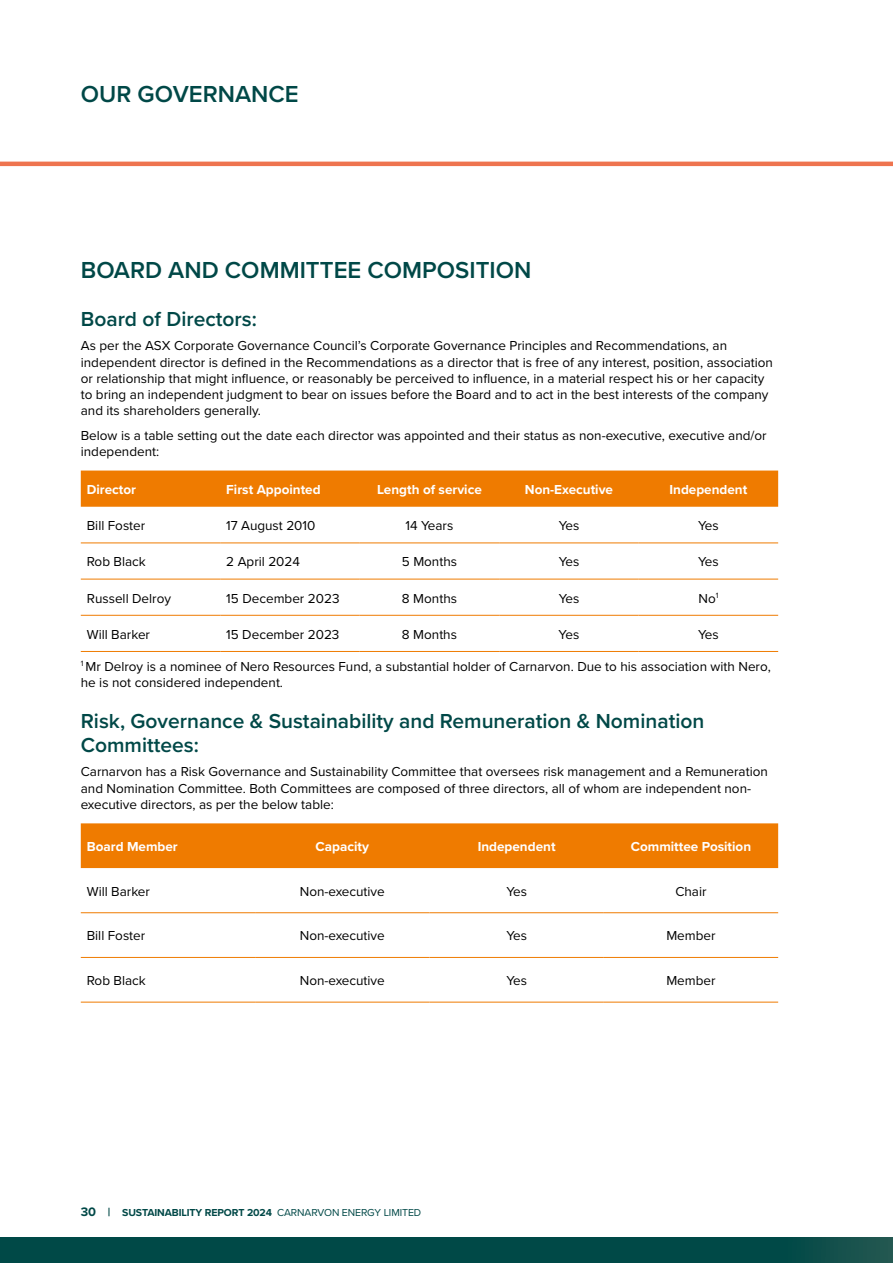
<style>
.page{position:relative;width:893px;height:1263px;background:#fff}
.page>*{position:absolute;margin:0;border:0;box-sizing:border-box;transform-origin:0 0}
.t1{font:600 24px "Proxima Nova";color:#004847}
.t2{font:600 21px/24px "Proxima Nova";color:#004847}
.t3{font:13.5px/16.2px "Proxima Nova";color:#000}
.t4{font:700 13.5px "Proxima Nova";color:#fff}
.t5{font:700 10.5px "Proxima Nova";letter-spacing:-.01em;color:#004847}
.s1{font-size:12.75px}
.s2{font-size:12px}
.s3{font-weight:400}
</style>
<div class="page">
<svg style="left:0;top:1237px;width:893px;height:26px;background:#024947"></svg>
<hr style="left:0;top:162px;width:893px;height:4px;background:#ee744f">
<div style="left:81px;top:470px;width:697px;height:37px;background:#ef7b00"></div>
<hr style="left:81px;top:542px;width:139px;height:1px;background:#ef7b00">
<hr style="left:220px;top:542px;width:140px;height:1px;background:#ef7b00">
<hr style="left:360px;top:542px;width:139px;height:1px;background:#ef7b00">
<hr style="left:499px;top:542px;width:140px;height:1px;background:#ef7b00">
<hr style="left:639px;top:542px;width:139px;height:1px;background:#ef7b00">
<hr style="left:81px;top:579px;width:139px;height:1px;background:#ef7b00">
<hr style="left:220px;top:579px;width:140px;height:1px;background:#ef7b00">
<hr style="left:360px;top:579px;width:139px;height:1px;background:#ef7b00">
<hr style="left:499px;top:579px;width:140px;height:1px;background:#ef7b00">
<hr style="left:639px;top:579px;width:139px;height:1px;background:#ef7b00">
<hr style="left:81px;top:615px;width:139px;height:1px;background:#ef7b00">
<hr style="left:220px;top:615px;width:140px;height:1px;background:#ef7b00">
<hr style="left:360px;top:615px;width:139px;height:1px;background:#ef7b00">
<hr style="left:499px;top:615px;width:140px;height:1px;background:#ef7b00">
<hr style="left:639px;top:615px;width:139px;height:1px;background:#ef7b00">
<hr style="left:81px;top:651px;width:139px;height:1px;background:#ef7b00">
<hr style="left:220px;top:651px;width:140px;height:1px;background:#ef7b00">
<hr style="left:360px;top:651px;width:139px;height:1px;background:#ef7b00">
<hr style="left:499px;top:651px;width:140px;height:1px;background:#ef7b00">
<hr style="left:639px;top:651px;width:139px;height:1px;background:#ef7b00">
<div style="left:81px;top:823px;width:697px;height:45px;background:#ef7b00"></div>
<hr style="left:81px;top:912px;width:174px;height:1px;background:#ef7b00">
<hr style="left:255px;top:912px;width:174px;height:1px;background:#ef7b00">
<hr style="left:429px;top:912px;width:175px;height:1px;background:#ef7b00">
<hr style="left:604px;top:912px;width:174px;height:1px;background:#ef7b00">
<hr style="left:81px;top:957px;width:174px;height:1px;background:#ef7b00">
<hr style="left:255px;top:957px;width:174px;height:1px;background:#ef7b00">
<hr style="left:429px;top:957px;width:175px;height:1px;background:#ef7b00">
<hr style="left:604px;top:957px;width:174px;height:1px;background:#ef7b00">
<hr style="left:81px;top:1002px;width:174px;height:1px;background:#ef7b00">
<hr style="left:255px;top:1002px;width:174px;height:1px;background:#ef7b00">
<hr style="left:429px;top:1002px;width:175px;height:1px;background:#ef7b00">
<hr style="left:604px;top:1002px;width:174px;height:1px;background:#ef7b00">
<h1 class="t1" style="left:81px;top:76px;width:219px">OUR GOVERNANCE</h1>
<h1 class="t1" style="left:81px;top:252px;width:452px">BOARD AND COMMITTEE COMPOSITION</h1>
<h2 class="t2" style="left:81px;top:306px;width:178px">Board of Directors:</h2>
<p class="t3" style="left:81px;top:337px;width:694px">As per the ASX Corporate Governance Council’s Corporate Governance Principles and Recommendations, an independent director is defined in the Recommendations as a director that is free of any interest, position, association or relationship that might influence, or reasonably be perceived to influence, in a material respect his or her capacity to bring an independent judgment to bear on issues before the Board and to act in the best interests of the company and its shareholders generally.</p>
<p class="t3" style="left:81px;top:427px;width:687px">Below is a table setting out the date each director was appointed and their status as non-executive, executive and/or independent:</p>
<p class="t4" style="left:87px;top:479px;width:51px">Director</p>
<p class="t4" style="left:226px;top:479px;width:96px">First Appointed</p>
<p class="t4" style="left:377px;top:479px;width:106px">Length of service</p>
<p class="t4" style="left:525px;top:479px;width:90px">Non-Executive</p>
<p class="t4" style="left:669px;top:479px;width:79px">Independent</p>
<p class="t3" style="left:87px;top:517px;width:60px">Bill Foster</p>
<p class="t3" style="left:226px;top:517px;width:91px">17 August 2010</p>
<p class="t3" style="left:406px;top:517px;width:49px">14 Years</p>
<p class="t3" style="left:559px;top:517px;width:22px">Yes</p>
<p class="t3" style="left:698px;top:517px;width:22px">Yes</p>
<p class="t3" style="left:87px;top:553px;width:61px">Rob Black</p>
<p class="t3" style="left:226px;top:553px;width:75px">2 April 2024</p>
<p class="t3" style="left:402px;top:553px;width:57px">5 Months</p>
<p class="t3" style="left:559px;top:553px;width:22px">Yes</p>
<p class="t3" style="left:698px;top:553px;width:22px">Yes</p>
<p class="t3" style="left:87px;top:589px;width:86px">Russell Delroy</p>
<p class="t3" style="left:226px;top:589px;width:115px">15 December 2023</p>
<p class="t3" style="left:402px;top:589px;width:57px">8 Months</p>
<p class="t3" style="left:559px;top:589px;width:22px">Yes</p>
<p class="t3" style="left:698px;top:589px;width:21px">No<sup>1</sup></p>
<p class="t3" style="left:87px;top:625px;width:65px">Will Barker</p>
<p class="t3" style="left:226px;top:625px;width:115px">15 December 2023</p>
<p class="t3" style="left:402px;top:625px;width:57px">8 Months</p>
<p class="t3" style="left:559px;top:625px;width:22px">Yes</p>
<p class="t3" style="left:698px;top:625px;width:22px">Yes</p>
<p class="t3" style="left:81px;top:657px;width:691px"><sup>1</sup> Mr Delroy is a nominee of Nero Resources Fund, a substantial holder of Carnarvon. Due to his association with Nero, he is not considered independent.</p>
<h2 class="t2" style="left:81px;top:708px;width:625px">Risk, Governance &amp; Sustainability and Remuneration &amp; Nomination<br>Committees:</h2>
<p class="t3" style="left:81px;top:763px;width:689px">Carnarvon has a Risk Governance and Sustainability Committee that oversees risk management and a Remuneration and Nomination Committee. Both Committees are composed of three directors, all of whom are independent non&shy;executive directors, as per the below table:</p>
<p class="t4" style="left:87px;top:836px;width:93px">Board Member</p>
<p class="t4" style="left:316px;top:836px;width:55px">Capacity</p>
<p class="t4" style="left:478px;top:836px;width:79px">Independent</p>
<p class="t4" style="left:631px;top:836px;width:122px">Committee Position</p>
<p class="t3" style="left:87px;top:882px;width:65px">Will Barker</p>
<p class="t3" style="left:300px;top:882px;width:87px">Non-executive</p>
<p class="t3" style="left:506px;top:882px;width:22px">Yes</p>
<p class="t3" style="left:675px;top:882px;width:33px">Chair</p>
<p class="t3" style="left:87px;top:927px;width:60px">Bill Foster</p>
<p class="t3" style="left:300px;top:927px;width:87px">Non-executive</p>
<p class="t3" style="left:506px;top:927px;width:22px">Yes</p>
<p class="t3" style="left:666px;top:927px;width:51px">Member</p>
<p class="t3" style="left:87px;top:972px;width:61px">Rob Black</p>
<p class="t3" style="left:300px;top:972px;width:87px">Non-executive</p>
<p class="t3" style="left:506px;top:972px;width:22px">Yes</p>
<p class="t3" style="left:666px;top:972px;width:51px">Member</p>
<p class="t5" style="left:81px;top:1205px;width:342px"><span class="s1">30</span> <span class="s2">|</span> SUSTAINABILITY REPORT 2024 <span class="s3">CARNARVON ENERGY LIMITED</span></p>
</div>
